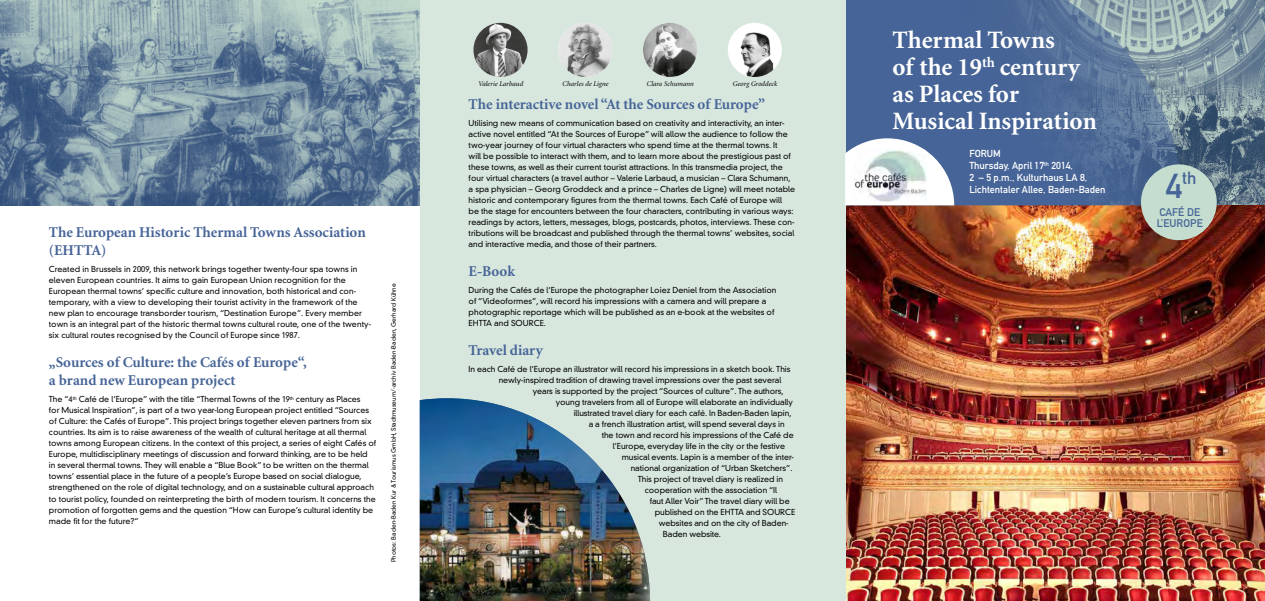
<style>
.page{position:relative;width:1265px;height:601px;background:#fff}
.page>*{position:absolute;margin:0;border:0;box-sizing:border-box;transform-origin:0 0}
.t1{font:700 25px/27px "Minion";color:#fff}
.t2{font:17.4px "DIN Mittelschrift";color:#466497}
.t3{font:700 15px/18px "Minion";color:#466497}
.t4{font:11px/11px "DIN Mittelschrift";letter-spacing:.005em;color:#466497}
.t5{font:10px/12px "DIN Mittelschrift";color:#fff}
.t6{font:300 8px/11px "DIN Neuzeit Grotesk";color:#000}
.t7{font:italic 7.2px "Minion";color:#000}
.t8{font:300 6px "DIN Neuzeit Grotesk";color:#000}
.s1{font-size:34.1px}
</style>
<div class="page">
<img style="left:1182px;top:0;width:82px;height:205px">
<img style="left:845px;top:205px;width:419px;height:396px">
<svg style="left:845px;top:0;width:337px;height:205px;background:#54709a"></svg>
<div style="left:1140px;top:164px;width:76px;height:76px;background:#c4ddce;border-radius:50%"></div>
<div style="left:420px;top:0;width:425px;height:601px;background:#d7e7dd"></div>
<img style="left:420px;top:398px;width:230px;height:203px">
<img style="left:0;top:0;width:420px;height:205px">
<img style="left:473px;top:23px;width:54px;height:54px;border-radius:27px">
<img style="left:643px;top:23px;width:54px;height:54px;border-radius:27px">
<img style="left:558px;top:23px;width:54px;height:54px;border-radius:27px">
<div style="left:727px;top:23px;width:54px;height:54px;background:#fff;border-radius:50%"></div>
<img style="left:736px;top:32px;width:37px;height:45px">
<svg style="left:845px;top:138px;width:109px;height:67px"></svg>
<img style="left:854px;top:149px;width:72px;height:53px">
<h3 class="t3" style="left:49px;top:224px;width:318px">The European Historic Thermal Towns Association (EHTTA)</h3>
<p class="t6" style="left:49px;top:264px;width:324px">Created in Brussels in 2009, this network brings together twenty-four spa towns in eleven European countries. It aims to gain European Union recognition for the European thermal towns’ specific culture and innovation, both historical and con&shy;temporary, with a view to developing their tourist activity in the framework of the new plan to encourage transborder tourism, “Destination Europe”. Every member town is an integral part of the historic thermal towns cultural route, one of the twenty&shy;six cultural routes recognised by the Council of Europe since 1987.</p>
<h3 class="t3" style="left:49px;top:354px;width:259px">„Sources of Culture: the Cafés of Europe“, a brand new European project</h3>
<p class="t6" style="left:49px;top:394px;width:329px">The “4<sup>th</sup> Café de l’Europe” with the title “Thermal Towns of the 19<sup>th</sup> century as Places<br>for Musical Inspiration”, is part of a two year-long European project entitled “Sources of Culture: the Cafés of Europe”. This project brings together eleven partners from six countries. Its aim is to raise awareness of the wealth of cultural heritage at all thermal towns among European citizens. In the context of this project, a series of eight Cafés of Europe, multidisciplinary meetings of discussion and forward thinking, are to be held<br>in several thermal towns. They will enable a “Blue Book” to be written on the thermal towns’ essential place in the future of a people’s Europe based on social dialogue, strengthened on the role of digital technology, and on a sustainable cultural approach to tourist policy, founded on reinterpreting the birth of modern tourism. It concerns the promotion of forgotten gems and the question “How can Europe’s cultural identity be made fit for the future?“</p>
<p class="t8" style="left:390px;top:562px;width:281px;rotate:-90deg">Photos: Baden-Baden Kur &amp; Tourismus GmbH, Stadtmuseum/-archiv Baden-Baden, Gerhard Kühne</p>
<p class="t7" style="left:478px;top:80px;width:46px">Valerie Larbaud</p>
<p class="t7" style="left:562px;top:80px;width:47px">Charles de Ligne</p>
<p class="t7" style="left:646px;top:80px;width:49px">Clara Schumann</p>
<p class="t7" style="left:732px;top:80px;width:46px">Georg Groddeck</p>
<h3 class="t3" style="left:468px;top:95px;width:298px">The interactive novel “At the Sources of Europe”</h3>
<p class="t6" style="left:468px;top:117px;width:328px">Utilising new means of communication based on creativity and interactivity, an inter&shy;active novel entitled “At the Sources of Europe” will allow the audience to follow the two-year journey of four virtual characters who spend time at the thermal towns. It<br>will be possible to interact with them, and to learn more about the prestigious past of these towns, as well as their current tourist attractions. In this transmedia project, the four virtual characters (a travel author – Valerie Larbaud, a musician – Clara Schumann, a spa physician – Georg Groddeck and a prince – Charles de Ligne) will meet notable historic and contemporary figures from the thermal towns. Each Café of Europe will<br>be the stage for encounters between the four characters, contributing in various ways: readings by actors, letters, messages, blogs, postcards, photos, interviews. These con&shy;tributions will be broadcast and published through the thermal towns’ websites, social and interactive media, and those of their partners.</p>
<h3 class="t3" style="left:468px;top:262px;width:48px">E-Book</h3>
<p class="t6" style="left:468px;top:284px;width:309px">During the Cafés de l’Europe the photographer Loiez Deniel from the Association of “Videoformes”, will record his impressions with a camera and will prepare a photographic reportage which will be published as an e-book at the websites of EHTTA and SOURCE.</p>
<h3 class="t3" style="left:468px;top:341px;width:76px">Travel diary</h3>
<p class="t6" style="left:468px;top:363px;width:323px">In each Café de l’Europe an illustrator will record his impressions in a sketch book. This</p>
<p class="t6" style="left:498px;top:374px;width:284px">newly-inspired tradition of drawing travel impressions over the past several</p>
<p class="t6" style="left:532px;top:385px;width:252px">years is supported by the project “Sources of culture”. The authors,</p>
<p class="t6" style="left:555px;top:396px;width:239px">young travelers from all of Europe will elaborate an individually</p>
<p class="t6" style="left:573px;top:407px;width:219px">illustrated travel diary for each café. In Baden-Baden lapin,</p>
<p class="t6" style="left:588px;top:418px;width:197px">a a french illustration artist, will spend several days in</p>
<p class="t6" style="left:601px;top:429px;width:193px">the town and record his impressions of the Café de</p>
<p class="t6" style="left:612px;top:440px;width:174px">l’Europe, everyday life in the city or the festive</p>
<p class="t6" style="left:621px;top:451px;width:173px">musical events. Lapin is a member of the inter-</p>
<p class="t6" style="left:630px;top:462px;width:163px">national organization of “Urban Sketchers”.</p>
<p class="t6" style="left:637px;top:473px;width:147px">This project of travel diary is realized in</p>
<p class="t6" style="left:644px;top:484px;width:134px">cooperation with the association “Il</p>
<p class="t6" style="left:649px;top:495px;width:141px">faut Aller Voir” The travel diary will be</p>
<p class="t6" style="left:654px;top:506px;width:142px">published on the EHTTA and SOURCE</p>
<p class="t6" style="left:658px;top:517px;width:131px">websites and on the city of Baden-</p>
<p class="t6" style="left:662px;top:528px;width:60px">Baden website.</p>
<h1 class="t1" style="left:892px;top:27px;width:206px">Thermal Towns<br>of the 19<sup>th</sup> century as Places for<br>Musical Inspiration</h1>
<p class="t5" style="left:969px;top:148px;width:138px">FORUM<br>Thursday, April 17<sup>th</sup> 2014,<br>2 – 5 p.m., Kulturhaus LA 8,<br>Lichtentaler Allee, Baden-Baden</p>
<h2 class="t2" style="left:1165px;top:168px;width:32px"><span class="s1">4</span>th</h2>
<h3 class="t4" style="left:1156px;top:206px;width:48px">CAFÉ DE<br>L’EUROPE</h3>
</div>
